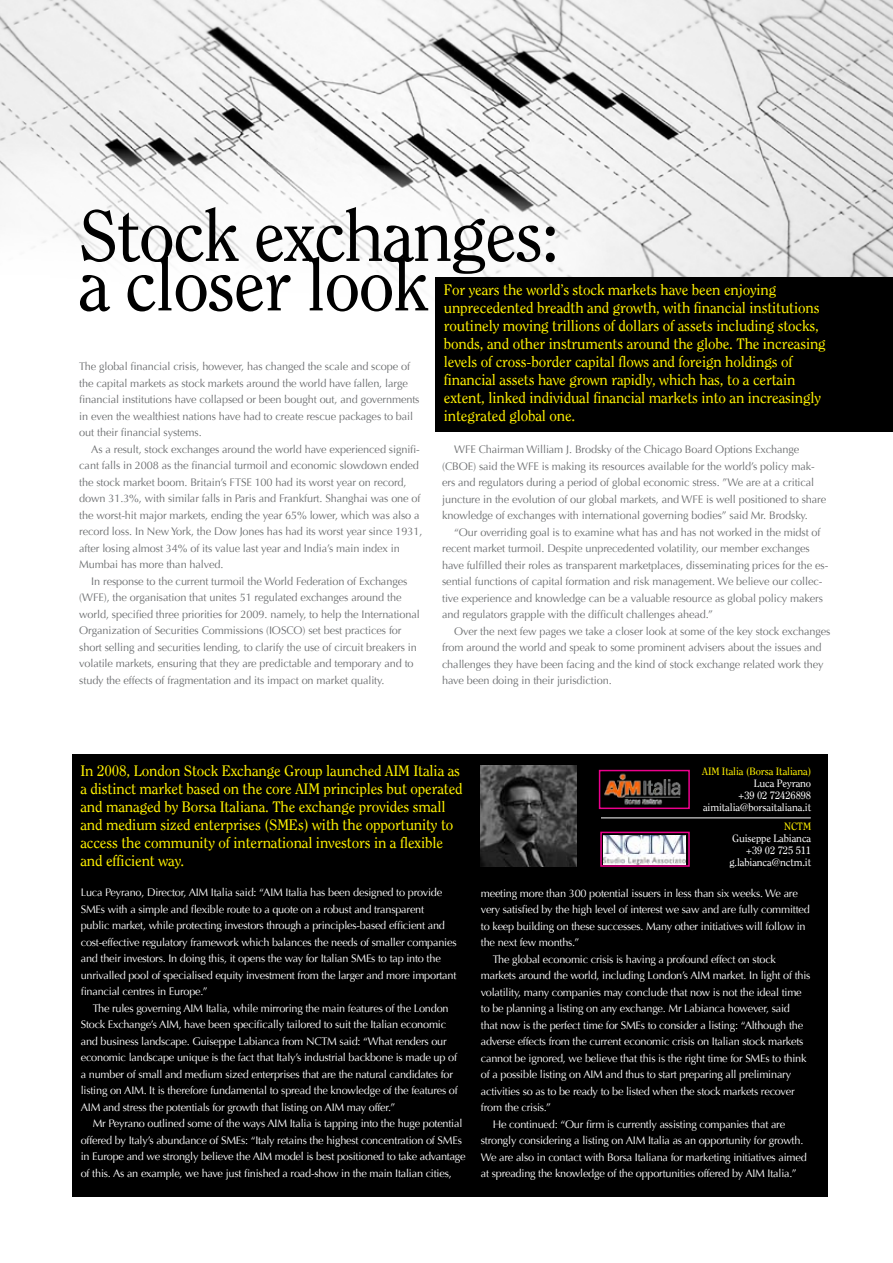
<style>
.page{position:relative;width:893px;height:1263px;background:#fff}
.page>*{position:absolute;margin:0;border:0;box-sizing:border-box;transform-origin:0 0}
.t1{font:72px "ITC Clearface";letter-spacing:-.025em;color:#000}
.t2{font:15px/18px "ITC Clearface";letter-spacing:-.01em;color:#fff200}
.t3{font:10.95px/16.5px "Optima";letter-spacing:-.02em;color:#fff}
.t4{font:10.95px/16.5px "Optima";letter-spacing:-.01em;color:#6d6f71}
.t5{font:10.5px/12px "ITC Clearface";letter-spacing:-.01em;color:#fff;text-align:right}
.t6{font:10.5px "ITC Clearface";letter-spacing:-.01em;color:#fff200}
</style>
<div class="page">
<img style="left:0;top:0;width:893px;height:277px">
<svg style="left:0;top:136px;width:622px;height:141px;fill:#f5f5f5"></svg>
<svg style="left:0;top:216px;width:564px;height:210px"></svg>
<div style="left:436px;top:277px;width:457px;height:155px;background:#000"></div>
<div style="left:72px;top:754px;width:756px;height:443px;background:#000"></div>
<img style="left:480px;top:765px;width:97px;height:101px">
<img style="left:604px;top:773px;width:77px;height:32px">
<div style="left:599px;top:770px;width:91px;height:39px;border:2px solid #ec008c"></div>
<img style="left:604px;top:836px;width:82px;height:28px">
<div style="left:600px;top:832px;width:90px;height:35px;border:2px solid #ec008c"></div>
<hr style="left:601px;top:818px;width:210px;height:1px;background:#fff">
<h1 class="t1" style="left:78px;top:193px;width:482px">Stock exchanges:</h1>
<h1 class="t1" style="left:78px;top:242px;width:352px">a closer look</h1>
<p class="t2" style="left:444px;top:281px;width:383px">For years the world’s stock markets have been enjoying unprecedented breadth and growth, with financial institutions routinely moving trillions of dollars of assets including stocks, bonds, and other instruments around the globe. The increasing levels of cross-border capital flows and foreign holdings of financial assets have grown rapidly, which has, to a certain extent, linked individual financial markets into an increasingly integrated global one.</p>
<p class="t4" style="left:79px;top:359px;width:342px">The global financial crisis, however, has changed the scale and scope of the capital markets as stock markets around the world have fallen, large financial institutions have collapsed or been bought out, and governments in even the wealthiest nations have had to create rescue packages to bail out their financial systems.</p>
<p class="t4" style="left:79px;top:441px;width:345px;text-indent:12px">As a result, stock exchanges around the world have experienced signifi&shy;cant falls in 2008 as the financial turmoil and economic slowdown ended the stock market boom. Britain’s FTSE 100 had its worst year on record, down 31.3%, with similar falls in Paris and Frankfurt. Shanghai was one of the worst-hit major markets, ending the year 65% lower, which was also a record loss. In New York, the Dow Jones has had its worst year since 1931, after losing almost 34% of its value last year and India’s main index in Mumbai has more than halved.</p>
<p class="t4" style="left:79px;top:573px;width:342px;text-indent:12px">In response to the current turmoil the World Federation of Exchanges (WFE), the organisation that unites 51 regulated exchanges around the world, specified three priorities for 2009. namely, to help the International Organization of Securities Commissions (IOSCO) set best practices for short selling and securities lending, to clarify the use of circuit breakers in volatile markets, ensuring that they are predictable and temporary and to study the effects of fragmentation and its impact on market quality.</p>
<p class="t4" style="left:442px;top:441px;width:386px;text-indent:12px">WFE Chairman William J. Brodsky of the Chicago Board Options Exchange (CBOE) said the WFE is making its resources available for the world’s policy mak&shy;ers and regulators during a period of global economic stress. ”We are at a critical juncture in the evolution of our global markets, and WFE is well positioned to share knowledge of exchanges with international governing bodies” said Mr. Brodsky.</p>
<p class="t4" style="left:442px;top:524px;width:388px;text-indent:12px">“Our overriding goal is to examine what has and has not worked in the midst of recent market turmoil. Despite unprecedented volatility, our member exchanges have fulfilled their roles as transparent marketplaces, disseminating prices for the es&shy;sential functions of capital formation and risk management. We believe our collec&shy;tive experience and knowledge can be a valuable resource as global policy makers and regulators grapple with the difficult challenges ahead.”</p>
<p class="t4" style="left:442px;top:623px;width:390px;text-indent:12px">Over the next few pages we take a closer look at some of the key stock exchanges from around the world and speak to some prominent advisers about the issues and challenges they have been facing and the kind of stock exchange related work they have been doing in their jurisdiction.</p>
<p class="t2" style="left:80px;top:762px;width:384px">In 2008, London Stock Exchange Group launched AIM Italia as a distinct market based on the core AIM principles but operated and managed by Borsa Italiana. The exchange provides small and medium sized enterprises (SMEs) with the opportunity to access the community of international investors in a flexible and efficient way.</p>
<p class="t3" style="left:81px;top:884px;width:377px">Luca Peyrano, Director, AIM Italia said: “AIM Italia has been designed to provide SMEs with a simple and flexible route to a quote on a robust and transparent<br>public market, while protecting investors through a principles-based efficient and cost-effective regulatory framework which balances the needs of smaller companies and their investors. In doing this, it opens the way for Italian SMEs to tap into the unrivalled pool of specialised equity investment from the larger and more important financial centres in Europe.”</p>
<p class="t3" style="left:81px;top:1000px;width:379px;text-indent:12px">The rules governing AIM Italia, while mirroring the main features of the London Stock Exchange’s AIM, have been specifically tailored to suit the Italian economic and business landscape. Guiseppe Labianca from NCTM said: “What renders our economic landscape unique is the fact that Italy’s industrial backbone is made up of a number of small and medium sized enterprises that are the natural candidates for listing on AIM. It is therefore fundamental to spread the knowledge of the features of AIM and stress the potentials for growth that listing on AIM may offer.”</p>
<p class="t3" style="left:81px;top:1115px;width:386px;text-indent:12px">Mr Peyrano outlined some of the ways AIM Italia is tapping into the huge potential offered by Italy’s abundance of SMEs: “Italy retains the highest concentration of SMEs in Europe and we strongly believe the AIM model is best positioned to take advantage of this. As an example, we have just finished a road-show in the main Italian cities,</p>
<p class="t6" style="left:702px;top:765px;width:110px">AIM Italia (Borsa Italiana)</p>
<p class="t5" style="left:703px;top:777px;width:110px">Luca Peyrano<br>+39 02 72426898 aimitalia@borsaitaliana.it</p>
<p class="t6" style="left:784px;top:820px;width:29px">NCTM</p>
<p class="t5" style="left:729px;top:833px;width:83px">Guiseppe Labianca +39 02 725 511 g.labianca@nctm.it</p>
<p class="t3" style="left:481px;top:885px;width:318px">meeting more than 300 potential issuers in less than six weeks. We are</p>
<p class="t3" style="left:481px;top:901px;width:331px">very satisfied by the high level of interest we saw and are fully committed</p>
<p class="t3" style="left:481px;top:918px;width:326px">to keep building on these successes. Many other initiatives will follow in</p>
<p class="t3" style="left:481px;top:934px;width:100px">the next few months.”</p>
<p class="t3" style="left:493px;top:951px;width:285px">The global economic crisis is having a profound effect on stock</p>
<p class="t3" style="left:481px;top:967px;width:331px">markets around the world, including London’s AIM market. In light of this</p>
<p class="t3" style="left:481px;top:984px;width:322px">volatility, many companies may conclude that now is not the ideal time</p>
<p class="t3" style="left:481px;top:1000px;width:311px">to be planning a listing on any exchange. Mr Labianca however, said</p>
<p class="t3" style="left:481px;top:1017px;width:324px">that now is the perfect time for SMEs to consider a listing: “Although the</p>
<p class="t3" style="left:481px;top:1033px;width:324px">adverse effects from the current economic crisis on Italian stock markets</p>
<p class="t3" style="left:481px;top:1050px;width:327px">cannot be ignored, we believe that this is the right time for SMEs to think</p>
<p class="t3" style="left:481px;top:1066px;width:312px">of a possible listing on AIM and thus to start preparing all preliminary</p>
<p class="t3" style="left:481px;top:1083px;width:315px">activities so as to be ready to be listed when the stock markets recover</p>
<p class="t3" style="left:481px;top:1099px;width:72px">from the crisis.”</p>
<p class="t3" style="left:493px;top:1116px;width:294px">He continued: “Our firm is currently assisting companies that are</p>
<p class="t3" style="left:481px;top:1132px;width:324px">strongly considering a listing on AIM Italia as an opportunity for growth.</p>
<p class="t3" style="left:481px;top:1149px;width:327px">We are also in contact with Borsa Italiana for marketing initiatives aimed</p>
<p class="t3" style="left:481px;top:1165px;width:317px">at spreading the knowledge of the opportunities offered by AIM Italia.”</p>
</div>
